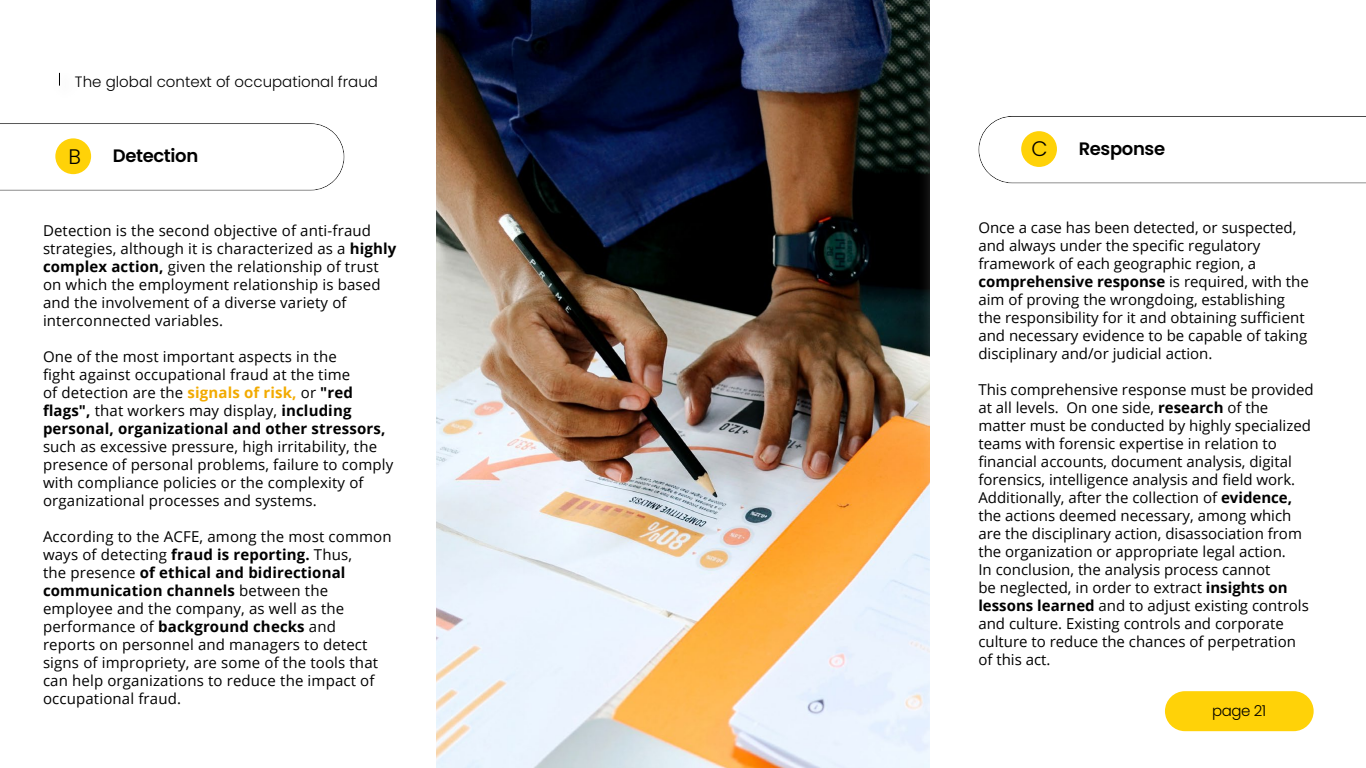
<style>
.page{position:relative;width:1366px;height:768px;background:#fff}
.page>*{position:absolute;margin:0;border:0;box-sizing:border-box;transform-origin:0 0}
.t1{font:300 21px "Poppins";color:#000}
.t2{font:600 18px "Poppins";letter-spacing:-.02em;color:#000}
.t3{font:15px/18px "Open Sans";color:#000}
.t4{font:300 15px "Poppins";color:#000}
.s1{font-weight:700}
.s2{font-weight:700;color:#f2aa00}
</style>
<div class="page">
<div style="left:429px;top:0;width:509px;height:768px;background:#fff;opacity:.18"></div>
<div style="left:1165px;top:691px;width:149px;height:40px;background:#ffd208;border-radius:20px"></div>
<svg style="left:59px;top:73px;width:1px;height:13px"></svg>
<div style="left:55px;top:138px;width:36px;height:36px;background:#ffd208;border-radius:50%"></div>
<div style="left:1021px;top:131px;width:36px;height:36px;background:#ffd208;border-radius:50%"></div>
<p class="t4" style="left:75px;top:73px;width:305px">The global context of occupational fraud</p>
<h1 class="t1" style="left:69px;top:145px;width:14px">B</h1>
<p class="t2" style="left:113px;top:145px;width:87px">Detection</p>
<p class="t3" style="left:43px;top:221px;width:355px">Detection is the second objective of anti-fraud strategies, although it is characterized as a <span class="s1">highly complex action,</span> given the relationship of trust on which the employment relationship is based and the involvement of a diverse variety of interconnected variables.</p>
<p class="t3" style="left:43px;top:347px;width:344px">One of the most important aspects in the<br>fight against occupational fraud at the time<br>of detection are the <span class="s2">signals of risk,</span> or <span class="s1">"red flags",</span> that workers may display, <span class="s1">including personal, organizational and other stressors,</span></p>
<p class="t3" style="left:43px;top:437px;width:352px">such as excessive pressure, high irritability, the presence of personal problems, failure to comply with compliance policies or the complexity of organizational processes and systems.</p>
<p class="t3" style="left:43px;top:527px;width:350px">According to the ACFE, among the most common ways of detecting <span class="s1">fraud is reporting.</span> Thus,<br>the presence <span class="s1">of ethical and bidirectional communication channels</span> between the employee and the company, as well as the performance of <span class="s1">background checks</span> and reports on personnel and managers to detect signs of impropriety, are some of the tools that can help organizations to reduce the impact of occupational fraud.</p>
<h1 class="t1" style="left:1032px;top:137px;width:18px">C</h1>
<p class="t2" style="left:1079px;top:138px;width:88px">Response</p>
<p class="t3" style="left:978px;top:218px;width:332px">Once a case has been detected, or suspected, and always under the specific regulatory framework of each geographic region, a <span class="s1">comprehensive response</span> is required, with the aim of proving the wrongdoing, establishing the responsibility for it and obtaining sufficient and necessary evidence to be capable of taking disciplinary and/or judicial action.</p>
<p class="t3" style="left:978px;top:380px;width:337px">This comprehensive response must be provided at all levels. On one side, <span class="s1">research</span> of the matter must be conducted by highly specialized teams with forensic expertise in relation to financial accounts, document analysis, digital forensics, intelligence analysis and field work.<br>Additionally, after the collection of <span class="s1">evidence, </span>the actions deemed necessary, among which are the disciplinary action, disassociation from the organization or appropriate legal action.<br>In conclusion, the analysis process cannot<br>be neglected, in order to extract <span class="s1">insights on lessons learned</span> and to adjust existing controls and culture. Existing controls and corporate culture to reduce the chances of perpetration of this act.</p>
<p class="t4" style="left:1212px;top:702px;width:56px">page 21</p>
</div>
